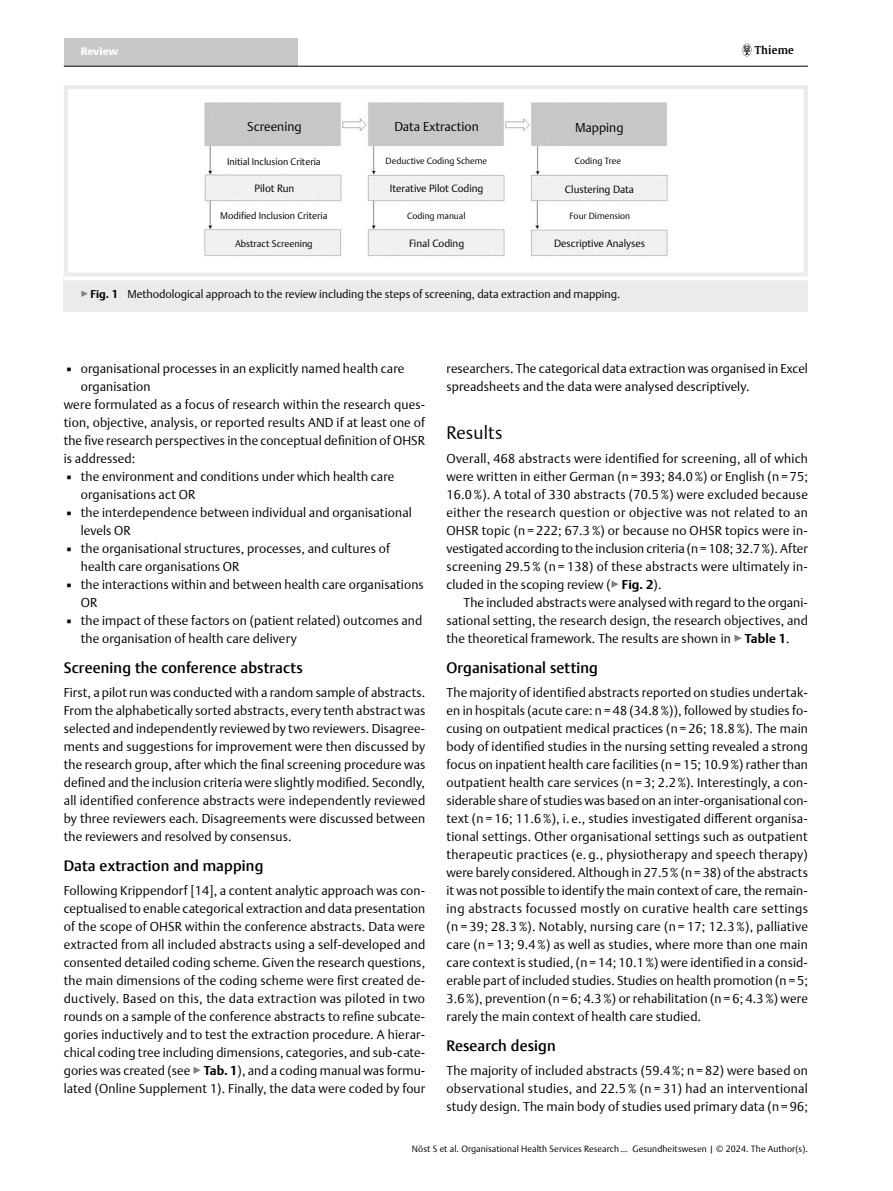
<style>
.page{position:relative;width:893px;height:1191px;background:#fff}
.page>*{position:absolute;margin:0;border:0;box-sizing:border-box;transform-origin:0 0}
.t1{font:300 18px "Thieme Argo 2011";letter-spacing:.01em;color:#000}
.t2{font:500 15px "Thieme Argo 2011";letter-spacing:.01em;color:#000}
.t3{font:300 12.75px/18px "Thieme Argo 2011";letter-spacing:.01em;color:#000}
.t4{font:300 11.25px "Thieme Argo 2011";color:#000}
.t5{font:900 10.8px "Thieme Argo 2011";letter-spacing:-.005em;color:#fff}
.t6{font:600 10.8px "Thieme Gulliver 2011";letter-spacing:.01em;color:#000}
.t7{font:300 10.5px "Thieme Argo 2011";color:#000}
.t8{font:300 10.35px "Thieme Argo 2011";color:#000}
.t9{font:300 9.45px "Thieme Argo 2011";color:#000}
.t10{font:300 9px "Thieme Argo 2011";letter-spacing:.01em;color:#000}
.t11{font:300 8.85px "Thieme Argo 2011";color:#000}
.s1{color:#808285}
.s2{font-weight:700}
</style>
<div class="page">
<div style="left:64px;top:38px;width:234px;height:28px;background:#c7c8ca"></div>
<hr style="left:64px;top:66px;width:744px;height:1px;background:#000">
<svg style="left:742px;top:44px;width:9px;height:12px"></svg>
<svg style="left:64px;top:85px;width:744px;height:192px"></svg>
<div style="left:64px;top:277px;width:744px;height:34px;background:#ebebec"></div>
<hr style="left:64px;top:277px;width:744px;height:3px;background:#fff">
<p class="t5" style="left:81px;top:44px;width:39px">Review</p>
<p class="t6" style="left:755px;top:42px;width:40px">Thieme</p>
<p class="t3" style="left:247px;top:117px;width:56px">Screening</p>
<p class="t3" style="left:394px;top:117px;width:86px">Data Extraction</p>
<p class="t3" style="left:575px;top:118px;width:50px">Mapping</p>
<p class="t9" style="left:227px;top:155px;width:95px">Initial Inclusion Criteria</p>
<p class="t11" style="left:386px;top:155px;width:103px">Deductive Coding Scheme</p>
<p class="t11" style="left:575px;top:155px;width:48px">Coding Tree</p>
<p class="t7" style="left:255px;top:182px;width:41px">Pilot Run</p>
<p class="t8" style="left:390px;top:181px;width:95px">Iterative Pilot Coding</p>
<p class="t8" style="left:565px;top:182px;width:71px">Clustering Data</p>
<p class="t9" style="left:220px;top:210px;width:109px">Modified Inclusion Criteria</p>
<p class="t11" style="left:407px;top:210px;width:60px">Coding manual</p>
<p class="t11" style="left:570px;top:210px;width:62px">Four Dimension</p>
<p class="t9" style="left:235px;top:237px;width:79px">Abstract Screening</p>
<p class="t8" style="left:409px;top:236px;width:57px">Final Coding</p>
<p class="t8" style="left:554px;top:236px;width:93px">Descriptive Analyses</p>
<p class="t4" style="left:81px;top:287px;width:541px"><span class="s1">▶</span><span class="s2">Fig. 1</span> Methodological approach to the review including the steps of screening, data extraction and mapping.</p>
<p class="t3" style="left:64px;top:359px;width:342px">▪ organisational processes in an explicitly named health care</p>
<p class="t3" style="left:81px;top:377px;width:71px">organisation</p>
<p class="t3" style="left:64px;top:395px;width:363px">were formulated as a focus of research within the research ques-</p>
<p class="t3" style="left:64px;top:413px;width:363px">tion, objective, analysis, or reported results AND if at least one of</p>
<p class="t3" style="left:64px;top:431px;width:363px">the five research perspectives in the conceptual definition of OHSR</p>
<p class="t3" style="left:64px;top:449px;width:73px">is addressed:</p>
<p class="t3" style="left:81px;top:467px;width:315px;text-indent:-17px">▪ the environment and conditions under which health care organisations act OR</p>
<p class="t3" style="left:81px;top:503px;width:333px;text-indent:-17px">▪ the interdependence between individual and organisational levels OR</p>
<p class="t3" style="left:81px;top:539px;width:311px;text-indent:-17px">▪ the organisational structures, processes, and cultures of health care organisations OR</p>
<p class="t3" style="left:81px;top:575px;width:345px;text-indent:-17px">▪ the interactions within and between health care organisations<br>OR</p>
<p class="t3" style="left:81px;top:611px;width:343px;text-indent:-17px">▪ the impact of these factors on (patient related) outcomes and the organisation of health care delivery</p>
<p class="t2" style="left:64px;top:658px;width:241px">Screening the conference abstracts</p>
<p class="t3" style="left:64px;top:683px;width:363px;text-align:justify">First, a pilot run was conducted with a random sample of abstracts.<br>From the alphabetically sorted abstracts, every tenth abstract was selected and independently reviewed by two reviewers. Disagree&shy;ments and suggestions for improvement were then discussed by the research group, after which the final screening procedure was defined and the inclusion criteria were slightly modified. Secondly, all identified conference abstracts were independently reviewed by three reviewers each. Disagreements were discussed between the reviewers and resolved by consensus.</p>
<p class="t2" style="left:64px;top:856px;width:201px">Data extraction and mapping</p>
<p class="t3" style="left:64px;top:881px;width:363px;text-align:justify">Following Krippendorf [14], a content analytic approach was con&shy;ceptualised to enable categorical extraction and data presentation of the scope of OHSR within the conference abstracts. Data were extracted from all included abstracts using a self-developed and consented detailed coding scheme. Given the research questions, the main dimensions of the coding scheme were first created de&shy;ductively. Based on this, the data extraction was piloted in two rounds on a sample of the conference abstracts to refine subcate&shy;gories inductively and to test the extraction procedure. A hierar&shy;chical coding tree including dimensions, categories, and sub-cate&shy;gories was created (see <span class="s1">▶</span><span class="s2">Tab. 1</span>), and a coding manual was formu&shy;lated (Online Supplement 1). Finally, the data were coded by four</p>
<p class="t3" style="left:446px;top:359px;width:363px">researchers. The categorical data extraction was organised in Excel spreadsheets and the data were analysed descriptively.</p>
<h1 class="t1" style="left:446px;top:421px;width:58px">Results</h1>
<p class="t3" style="left:446px;top:449px;width:363px;text-align:justify">Overall, 468 abstracts were identified for screening, all of which were written in either German (n = 393; 84.0%) or English (n = 75; 16.0%). A total of 330 abstracts (70.5%) were excluded because either the research question or objective was not related to an OHSR topic (n = 222; 67.3%) or because no OHSR topics were in&shy;vestigated according to the inclusion criteria (n=108; 32.7%). After screening 29.5 % (n = 138) of these abstracts were ultimately in&shy;cluded in the scoping review (<span class="s1">▶</span><span class="s2">Fig. 2</span>).</p>
<p class="t3" style="left:446px;top:593px;width:363px;text-align:justify;text-indent:17px">The included abstracts were analysed with regard to the organi&shy;sational setting, the research design, the research objectives, and the theoretical framework. The results are shown in <span class="s1">▶</span><span class="s2">Table 1</span>.</p>
<p class="t2" style="left:446px;top:658px;width:153px">Organisational setting</p>
<p class="t3" style="left:446px;top:683px;width:363px;text-align:justify">The majority of identified abstracts reported on studies undertak&shy;en in hospitals (acute care: n = 48 (34.8%)), followed by studies fo&shy;cusing on outpatient medical practices (n = 26; 18.8%). The main body of identified studies in the nursing setting revealed a strong focus on inpatient health care facilities (n = 15; 10.9%) rather than outpatient health care services (n = 3; 2.2%). Interestingly, a con&shy;siderable share of studies was based on an inter-organisational con&shy;text (n = 16; 11.6%), i. e., studies investigated different organisa&shy;tional settings. Other organisational settings such as outpatient therapeutic practices (e. g., physiotherapy and speech therapy) were barely considered. Although in 27.5% (n=38) of the abstracts it was not possible to identify the main context of care, the remain&shy;ing abstracts focussed mostly on curative health care settings (n = 39; 28.3 %). Notably, nursing care (n = 17; 12.3 %), palliative care (n = 13; 9.4%) as well as studies, where more than one main care context is studied, (n = 14; 10.1%) were identified in a consid&shy;erable part of included studies. Studies on health promotion (n =5; 3.6%), prevention (n = 6; 4.3%) or rehabilitation (n = 6; 4.3%) were rarely the main context of health care studied.</p>
<p class="t2" style="left:446px;top:1036px;width:111px">Research design</p>
<p class="t3" style="left:446px;top:1061px;width:363px;text-align:justify">The majority of included abstracts (59.4%; n = 82) were based on observational studies, and 22.5 % (n = 31) had an interventional study design. The main body of studies used primary data (n = 96;</p>
<p class="t10" style="left:412px;top:1143px;width:397px">Nöst S et al. Organisational Health Services Research … Gesundheitswesen | © 2024. The Author(s).</p>
</div>
